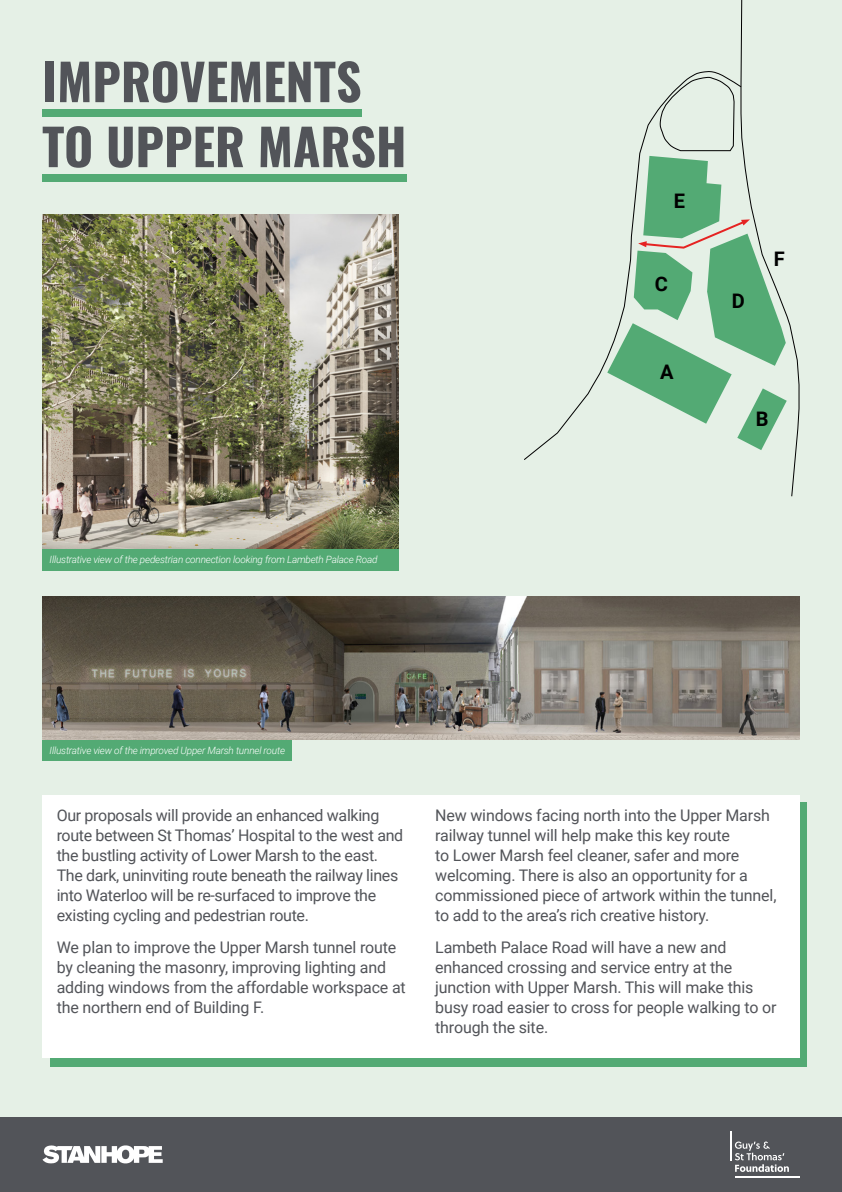
<style>
.page{position:relative;width:842px;height:1192px;background:#fff}
.page>*{position:absolute;margin:0;border:0;box-sizing:border-box;transform-origin:0 0}
.t1{font:700 50px/65px "Oswald";color:#525459}
.t2{font:700 20.05px "Roboto";color:#000}
.t3{font:16px/20px "Roboto";letter-spacing:-.01em;color:#525459}
.t4{font:italic 300 10px "Roboto";letter-spacing:-.02em;color:#fff}
</style>
<div class="page">
<div style="left:0;top:1117px;width:842px;height:75px;background:#525459"></div>
<svg style="left:43px;top:1145px;width:120px;height:18px"></svg>
<hr style="left:735px;top:1177px;width:64px;height:1px;background:#fff">
<hr style="left:730px;top:1131px;width:2px;height:29px;background:#fff">
<svg style="left:735px;top:1142px;width:54px;height:30px"></svg>
<div style="left:0;top:388px;width:842px;height:729px;background:#e5f0e6"></div>
<div style="left:0;top:0;width:842px;height:400px;background:#e5f0e6"></div>
<div style="left:42px;top:109px;width:320px;height:8px;background:#53aa74"></div>
<div style="left:42px;top:174px;width:364px;height:8px;background:#53aa74"></div>
<div style="left:50px;top:802px;width:757px;height:264px;background:#53aa74"></div>
<div style="left:43px;top:795px;width:756px;height:263px;background:#fff"></div>
<img style="left:43px;top:214px;width:356px;height:335px">
<div style="left:43px;top:549px;width:356px;height:21px;background:#53aa74"></div>
<div style="left:43px;top:740px;width:249px;height:21px;background:#53aa74"></div>
<svg style="left:607px;top:0;width:193px;height:496px"></svg>
<img style="left:42px;top:596px;width:758px;height:144px">
<h1 class="t1" style="left:42px;top:52px;width:366px">IMPROVEMENTS<br>TO UPPER MARSH</h1>
<p class="t4" style="left:50px;top:553px;width:329px">Illustrative view of the pedestrian connection looking from Lambeth Palace Road</p>
<p class="t2" style="left:674px;top:187px;width:13px">E</p>
<p class="t2" style="left:655px;top:270px;width:15px">C</p>
<p class="t2" style="left:660px;top:358px;width:15px">A</p>
<p class="t2" style="left:732px;top:287px;width:15px">D</p>
<p class="t2" style="left:774px;top:244px;width:12px">F</p>
<p class="t2" style="left:756px;top:405px;width:14px">B</p>
<p class="t4" style="left:50px;top:744px;width:237px">Illustrative view of the improved Upper Marsh tunnel route</p>
<p class="t3" style="left:57px;top:805px;width:348px">Our proposals will provide an enhanced walking route between St Thomas’ Hospital to the west and the bustling activity of Lower Marsh to the east.<br>The dark, uninviting route beneath the railway lines into Waterloo will be re-surfaced to improve the existing cycling and pedestrian route.</p>
<p class="t3" style="left:57px;top:937px;width:351px">We plan to improve the Upper Marsh tunnel route by cleaning the masonry, improving lighting and adding windows from the affordable workspace at the northern end of Building F.</p>
<p class="t3" style="left:435px;top:805px;width:343px">New windows facing north into the Upper Marsh railway tunnel will help make this key route<br>to Lower Marsh feel cleaner, safer and more welcoming. There is also an opportunity for a commissioned piece of artwork within the tunnel, to add to the area’s rich creative history.</p>
<p class="t3" style="left:435px;top:937px;width:343px">Lambeth Palace Road will have a new and enhanced crossing and service entry at the junction with Upper Marsh. This will make this busy road easier to cross for people walking to or through the site.</p>
</div>
